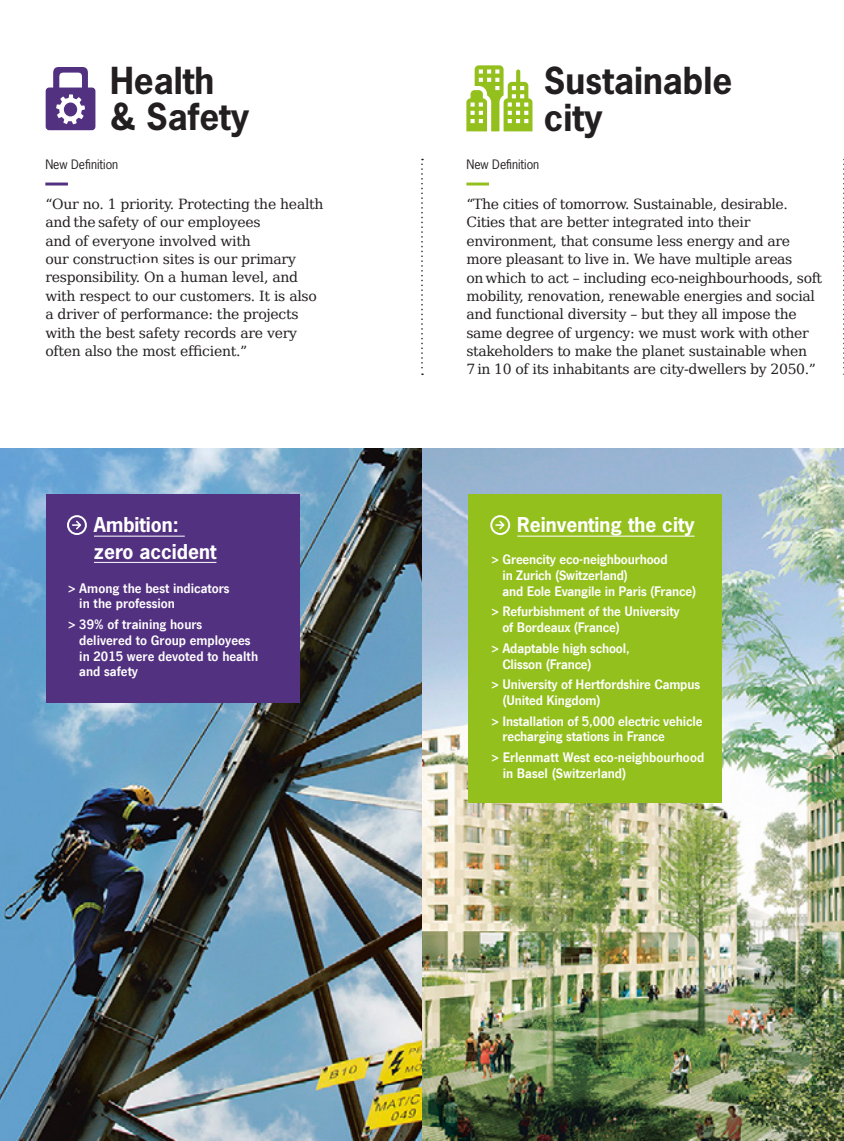
<style>
.page{position:relative;width:844px;height:1141px;background:#fff}
.page>*{position:absolute;margin:0;border:0;box-sizing:border-box;transform-origin:0 0}
.t1{font:700 35px/36.8px "News Gothic Std";color:#231f20}
.t2{font:700 19.25px/26.2px "News Gothic Std";color:#fff}
.t3{font:14px/18.4px "DejaVu Serif";letter-spacing:-.025em;color:#231f20}
.t4{font:700 14px/15.8px "News Gothic Comfor BYCN";letter-spacing:-.01em;color:#fff}
.t5{font:12.25px "News Gothic Std";color:#231f20}
</style>
<div class="page">
<img style="left:0;top:448px;width:843px;height:693px">
<div style="left:46px;top:495px;width:253px;height:208px;background:#533181"></div>
<svg style="left:46px;top:67px;width:49px;height:63px"></svg>
<hr style="left:466px;top:183px;width:23px;height:3px;background:#94c01e">
<hr style="left:45px;top:183px;width:23px;height:3px;background:#533181">
<svg style="left:466px;top:65px;width:66px;height:66px"></svg>
<svg style="left:421px;top:159px;width:2px;height:216px"></svg>
<svg style="left:843px;top:159px;width:1px;height:216px"></svg>
<hr style="left:94px;top:536px;width:91px;height:1px;background:#fff">
<hr style="left:94px;top:562px;width:122px;height:1px;background:#fff">
<div style="left:67px;top:515px;width:20px;height:20px;border:2px solid #fff;border-radius:50%"></div>
<svg style="left:72px;top:521px;width:9px;height:8px"></svg>
<div style="left:468px;top:495px;width:253px;height:308px;background:#94c01e"></div>
<hr style="left:517px;top:536px;width:177px;height:1px;background:#fff">
<div style="left:490px;top:515px;width:20px;height:20px;border:2px solid #fff;border-radius:50%"></div>
<svg style="left:495px;top:521px;width:9px;height:8px"></svg>
<h1 class="t1" style="left:110px;top:61px;width:141px">Health<br>&amp; Safety</h1>
<p class="t5" style="left:45px;top:156px;width:74px">New Definition</p>
<p class="t3" style="left:45px;top:194px;width:280px">“Our no. 1 priority. Protecting the health and the safety of our employees<br>and of everyone involved with<br>our construction sites is our primary responsibility. On a human level, and with respect to our customers. It is also a driver of performance: the projects with the best safety records are very often also the most efficient</p>
<p class="t3" style="left:240px;top:340px;width:9px">.”</p>
<h2 class="t2" style="left:94px;top:512px;width:124px">Ambition: zero accident</h2>
<p class="t4" style="left:79px;top:580px;width:152px;text-indent:-11px">&gt; Among the best indicators in the profession</p>
<p class="t4" style="left:79px;top:616px;width:180px;text-indent:-11px">&gt; 39% of training hours delivered to Group employees in 2015 were devoted to health and safety</p>
<h1 class="t1" style="left:543px;top:62px;width:190px">Sustainable city</h1>
<p class="t5" style="left:466px;top:156px;width:74px">New Definition</p>
<p class="t3" style="left:466px;top:194px;width:357px">“The cities of tomorrow. Sustainable, desirable.<br>Cities that are better integrated into their environment, that consume less energy and are more pleasant to live in. We have multiple areas<br>on which to act – including eco-neighbourhoods, soft mobility, renovation, renewable energies and social and functional diversity – but they all impose the same degree of urgency: we must work with other stakeholders to make the planet sustainable when<br>7 in 10 of its inhabitants are city-dwellers by 2050.”</p>
<h2 class="t2" style="left:517px;top:512px;width:179px">Reinventing the city</h2>
<p class="t4" style="left:502px;top:551px;width:195px;text-indent:-11px">&gt; Greencity eco-neighbourhood<br>in Zurich (Switzerland)<br>and Eole Evangile in Paris (France)</p>
<p class="t4" style="left:502px;top:604px;width:179px;text-indent:-11px">&gt; Refurbishment of the University of Bordeaux (France)</p>
<p class="t4" style="left:502px;top:640px;width:129px;text-indent:-11px">&gt; Adaptable high school,<br>Clisson (France)</p>
<p class="t4" style="left:502px;top:677px;width:199px;text-indent:-11px">&gt; University of Hertfordshire Campus (United Kingdom)</p>
<p class="t4" style="left:502px;top:713px;width:201px;text-indent:-11px">&gt; Installation of 5,000 electric vehicle recharging stations in France</p>
<p class="t4" style="left:502px;top:750px;width:203px;text-indent:-11px">&gt; Erlenmatt West eco-neighbourhood in Basel (Switzerland)</p>
</div>
